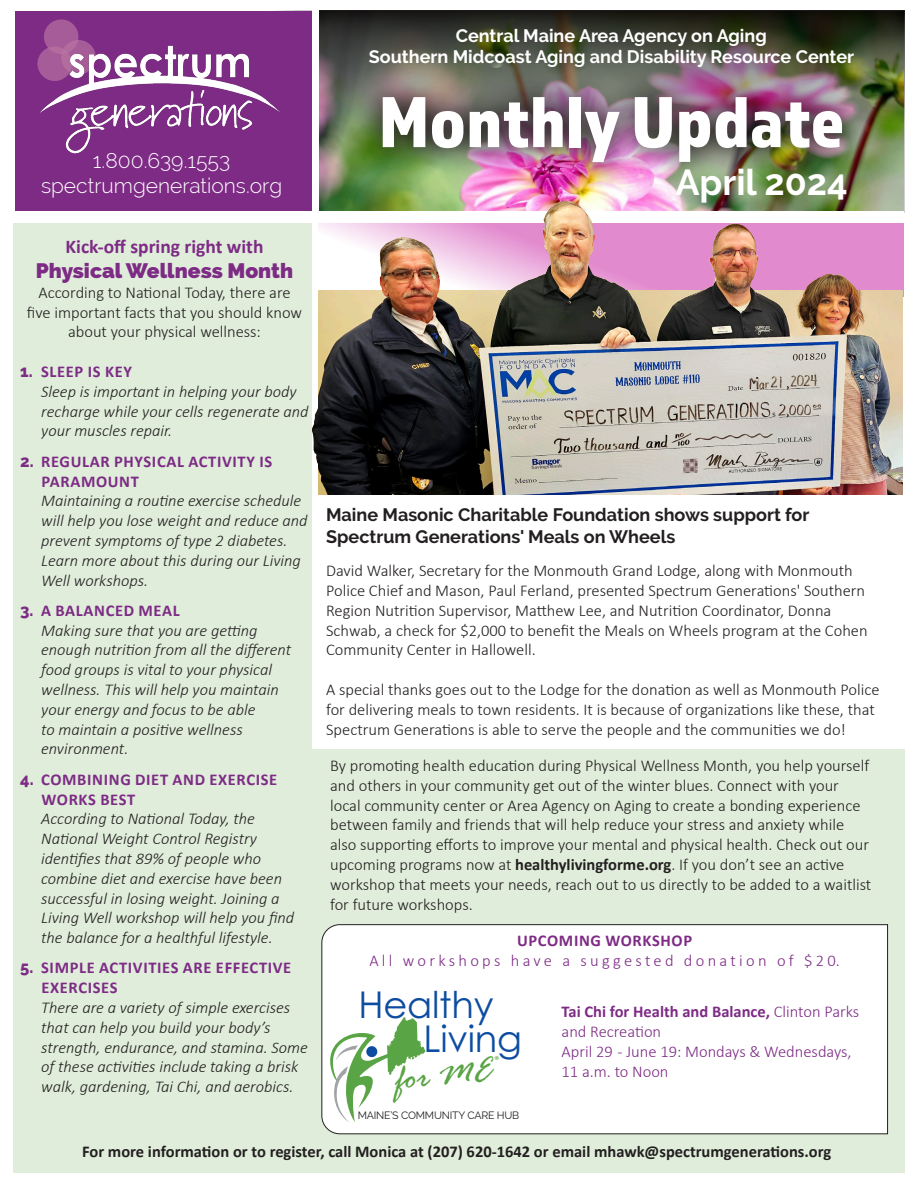
<style>
.page{position:relative;width:918px;height:1188px;background:#fff}
.page>*{position:absolute;margin:0;border:0;box-sizing:border-box;transform-origin:0 0}
.t1{font:75px "Almaq Refined";color:#fff}
.t2{font:italic 37.2px "Rage";color:#59a445}
.t3{font:36.9px "Century Gothic";letter-spacing:-.005em;color:#0d4da1}
.t4{font:700 36px "Raleway";color:#fff}
.t5{font:300 21px "Raleway";color:#fff}
.t6{font:800 21px "Raleway";color:#7d2b85}
.t7{font:700 19.5px "Calibri";color:#7d2b85}
.t8{font:700 18px/21.6px "Raleway";color:#231f20}
.t9{font:700 18px "Raleway";color:#fff}
.t10{font:300 16.5px/19.8px "Calibri";color:#231f20}
.t11{font:italic 300 16.5px/19.8px "Calibri";color:#231f20}
.t12{font:700 16.5px/19.8px "Calibri";letter-spacing:.04em;color:#7d2b85}
.t13{font:700 16.5px "Calibri";color:#231f20}
.t14{font:300 16.5px "Calibri";letter-spacing:.185em;color:#7d2b85}
.t15{font:700 16.5px/19.8px "Calibri";color:#7d2b85}
.t16{font:300 16.5px "Calibri";color:#7d2b85}
.t17{font:11.55px "Myriad Pro";color:#59a445}
.t18{font:10.65px "Raleway";letter-spacing:-.02em;color:#231f20}
.s1{font-family:"Raleway";font-weight:800}
.s2{font-weight:700}
.s3{font-weight:300}
</style>
<div class="page">
<div style="left:312px;top:750px;width:592px;height:423px;background:#dfedda"></div>
<div style="left:321px;top:924px;width:567px;height:210px;background:#fff"></div>
<div style="left:14px;top:223px;width:298px;height:950px;background:#dfedda"></div>
<img style="left:319px;top:123px;width:585px;height:88px">
<img style="left:319px;top:11px;width:585px;height:112px">
<div style="left:353px;top:68px;width:518px;height:123px;background:#231f20;opacity:.92"></div>
<div style="left:16px;top:11px;width:296px;height:203px;background:#7d2b85"></div>
<div style="left:44px;top:19px;width:34px;height:35px;background:#a55c98;border-radius:50%"></div>
<img style="left:37px;top:30px;width:243px;height:124px">
<div style="left:16px;top:212px;width:888px;height:10px;background:#fff"></div>
<svg style="left:330px;top:1017px;width:96px;height:106px;background:#d3e5cf"></svg>
<svg style="left:318px;top:223px;width:586px;height:74px;fill:#e28ace"></svg>
<img style="left:312px;top:408px;width:6px;height:56px">
<img style="left:318px;top:291px;width:585px;height:203px">
<img style="left:499px;top:201px;width:138px;height:105px">
<img style="left:673px;top:223px;width:111px;height:91px">
<img style="left:799px;top:274px;width:60px;height:34px">
<img style="left:372px;top:237px;width:88px;height:84px">
<p class="t9" style="left:456px;top:25px;width:313px">Central Maine Area Agency on Aging</p>
<p class="t9" style="left:369px;top:47px;width:487px">Southern Midcoast Aging and Disability Resource Center</p>
<p class="t1" style="left:379px;top:77px;width:467px">Monthly Update</p>
<p class="t5" style="left:93px;top:148px;width:139px">1.800.639.1553</p>
<p class="t5" style="left:41px;top:174px;width:243px">spectrumgenerations.org</p>
<p class="t4" style="left:675px;top:162px;width:174px">April 2024</p>
<p class="t7" style="left:66px;top:233px;width:199px">Kick-off spring right with</p>
<p class="t6" style="left:36px;top:258px;width:259px">Physical Wellness Month</p>
<p class="t10" style="left:27px;top:282px;width:277px;text-align:center">According to National Today, there are five important facts that you should know about your physical wellness:</p>
<p class="t12" style="left:20px;top:361px;width:113px"><span class="s1">1.</span> SLEEP IS KEY</p>
<p class="t11" style="left:41px;top:381px;width:269px">Sleep is important in helping your body recharge while your cells regenerate and your muscles repair.</p>
<p class="t12" style="left:42px;top:451px;width:232px;text-indent:-21px"><span class="s1">2.</span> REGULAR PHYSICAL ACTIVITY IS<br>PARAMOUNT</p>
<p class="t11" style="left:41px;top:491px;width:268px">Maintaining a routine exercise schedule will help you lose weight and reduce and prevent symptoms of type 2 diabetes.<br>Learn more about this during our Living Well workshops.</p>
<p class="t12" style="left:20px;top:600px;width:161px"><span class="s1">3.</span> A BALANCED MEAL</p>
<p class="t11" style="left:41px;top:620px;width:252px">Making sure that you are getting enough nutrition from all the different food groups is vital to your physical wellness. This will help you maintain your energy and focus to be able<br>to maintain a positive wellness environment.</p>
<p class="t12" style="left:42px;top:769px;width:237px;text-indent:-21px"><span class="s1">4.</span> COMBINING DIET AND EXERCISE<br>WORKS BEST</p>
<p class="t11" style="left:41px;top:809px;width:255px">According to National Today, the National Weight Control Registry identifies that 89% of people who combine diet and exercise have been successful in losing weight. Joining a Living Well workshop will help you find the balance for a healthful lifestyle.</p>
<p class="t12" style="left:42px;top:958px;width:251px;text-indent:-21px"><span class="s1">5.</span> SIMPLE ACTIVITIES ARE EFFECTIVE<br>EXERCISES</p>
<p class="t11" style="left:41px;top:997px;width:268px">There are a variety of simple exercises that can help you build your body’s strength, endurance, and stamina. Some of these activities include taking a brisk walk, gardening, Tai Chi, and aerobics.</p>
<p class="t8" style="left:326px;top:504px;width:485px">Maine Masonic Charitable Foundation shows support for<br>Spectrum Generations' Meals on Wheels</p>
<p class="t10" style="left:326px;top:561px;width:543px">David Walker, Secretary for the Monmouth Grand Lodge, along with Monmouth Police Chief and Mason, Paul Ferland, presented Spectrum Generations' Southern Region Nutrition Supervisor, Matthew Lee, and Nutrition Coordinator, Donna Schwab, a check for $2,000 to benefit the Meals on Wheels program at the Cohen Community Center in Hallowell.</p>
<p class="t10" style="left:326px;top:679px;width:555px">A special thanks goes out to the Lodge for the donation as well as Monmouth Police for delivering meals to town residents. It is because of organizations like these, that<br>Spectrum Generations is able to serve the people and the communities we do!</p>
<p class="t10" style="left:330px;top:756px;width:543px">By promoting health education during Physical Wellness Month, you help yourself and others in your community get out of the winter blues. Connect with your local community center or Area Agency on Aging to create a bonding experience between family and friends that will help reduce your stress and anxiety while also supporting efforts to improve your mental and physical health. Check out our upcoming programs now at <span class="s2">healthylivingforme.org</span>. If you don’t see an active workshop that meets your needs, reach out to us directly to be added to a waitlist for future workshops.</p>
<p class="t12" style="left:517px;top:930px;width:177px">UPCOMING WORKSHOP</p>
<p class="t14" style="left:369px;top:950px;width:472px">All workshops have a suggested donation of $20.</p>
<p class="t15" style="left:562px;top:1002px;width:299px">Tai Chi for Health and Balance, <span class="s3">Clinton Parks and Recreation</span></p>
<p class="t16" style="left:562px;top:1041px;width:291px">April 29 - June 19: Mondays &amp; Wednesdays,</p>
<p class="t14" style="left:562px;top:1061px;width:108px">11 a.m. to Noon</p>
<p class="t3" style="left:358px;top:979px;width:137px">Healthy</p>
<p class="t3" style="left:424px;top:1013px;width:100px">Living</p>
<p class="t2" style="left:394px;top:1059px;width:99px;rotate:-5deg">for ME</p>
<p class="t17" style="left:495px;top:1053px;width:6px">®</p>
<p class="t18" style="left:358px;top:1109px;width:163px">MAINE’S COMMUNITY CARE HUB</p>
<p class="t13" style="left:82px;top:1140px;width:751px">For more information or to register, call Monica at (207) 620-1642 or email mhawk@spectrumgenerations.org</p>
</div>
